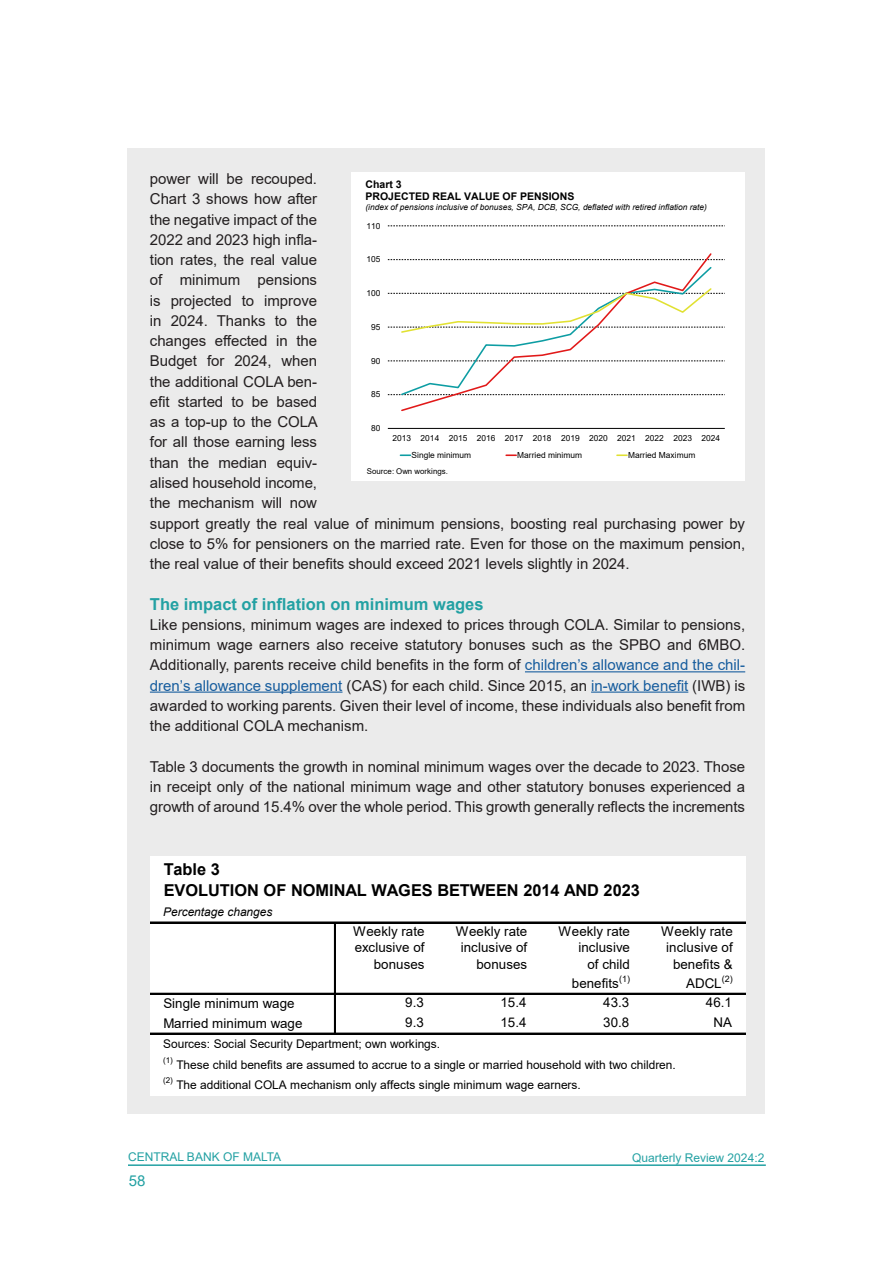
<style>
.page{position:relative;width:893px;height:1263px;background:#fff}
.page>*{position:absolute;margin:0;border:0;box-sizing:border-box;transform-origin:0 0}
.QR_Subhead_Level_1{font:700 16.5px "Arial";color:#23a1a3}
.t1{font:700 16.35px/21.6px "Arial";color:#000}
.QR_Normal_Text{font:15px/20.2px "Arial";letter-spacing:-.005em;color:#231f20;text-align:justify}
.t2{font:15px "Arial";color:#23a1a3}
.t3{font:13.35px/16.5px "Arial";letter-spacing:.005em;color:#000;text-align:right}
.t4{font:12px "Arial";letter-spacing:-.005em;color:#000}
.t5{font:12px "Arial";color:#23a1a3}
.t6{font:italic 12px "Arial";letter-spacing:-.005em;color:#000}
.t7{font:700 10.5px/12.1px "Arial";color:#000}
.t8{font:8.85px "Arial";color:#000}
.t9{font:8.4px/16.8px "Arial";color:#000}
.t10{font:italic 8.4px "Arial";color:#000}
.t11{font:7.95px "Arial";color:#000}
.t12{font:7.8px "Arial";letter-spacing:.005em;color:#000}
.s1{color:#175d9e}
</style>
<div class="page">
<hr style="left:128px;top:1164px;width:638px;height:2px;background:#23a1a3">
<div style="left:128px;top:149px;width:637px;height:965px;background:#ebebeb"></div>
<hr style="left:525px;top:671px;width:220px;height:1px;background:#175d9e">
<hr style="left:150px;top:691px;width:192px;height:2px;background:#175d9e">
<hr style="left:591px;top:691px;width:97px;height:2px;background:#175d9e">
<div style="left:351px;top:172px;width:393px;height:308px;background:#fff"></div>
<svg style="left:388px;top:226px;width:337px;height:1px"></svg>
<hr style="left:388px;top:428px;width:337px;height:1px;background:#000">
<svg style="left:388px;top:259px;width:337px;height:137px"></svg>
<svg style="left:400px;top:454px;width:10px;height:2px"></svg>
<svg style="left:506px;top:454px;width:10px;height:2px"></svg>
<svg style="left:617px;top:454px;width:10px;height:2px"></svg>
<div style="left:150px;top:856px;width:595px;height:239px;background:#fff"></div>
<hr style="left:334px;top:923px;width:2px;height:111px;background:#000">
<hr style="left:150px;top:922px;width:595px;height:1px;background:#000">
<hr style="left:150px;top:993px;width:595px;height:2px;background:#000">
<hr style="left:150px;top:1033px;width:595px;height:1px;background:#000">
<p class="QR_Normal_Text" style="left:150px;top:169px;width:597px;text-align:left">power will be recouped.<br>Chart 3 shows how after<br>the negative impact of the<br>2022 and 2023 high infla-<br>tion rates, the real value<br>of minimum pensions<br>is projected to improve<br>in 2024. Thanks to the<br>changes effected in the<br>Budget for 2024, when<br>the additional COLA ben-<br>efit started to be based<br>as a top-up to the COLA<br>for all those earning less<br>than the median equiv-<br>alised household income,<br>the mechanism will now<br>support greatly the real value of minimum pensions, boosting real purchasing power by close to 5% for pensioners on the married rate. Even for those on the maximum pension, the real value of their benefits should exceed 2021 levels slightly in 2024.</p>
<p class="QR_Subhead_Level_1" style="left:150px;top:592px;width:335px">The impact of inflation on minimum wages</p>
<p class="QR_Normal_Text" style="left:150px;top:614px;width:597px">Like pensions, minimum wages are indexed to prices through COLA. Similar to pensions, minimum wage earners also receive statutory bonuses such as the SPBO and 6MBO.<br>Additionally, parents receive child benefits in the form of <span class="s1">children’s allowance and the chil&shy;dren’s allowance supplement</span> (CAS) for each child. Since 2015, an <span class="s1">in-work benefit</span> (IWB) is awarded to working parents. Given their level of income, these individuals also benefit from the additional COLA mechanism.</p>
<p class="QR_Normal_Text" style="left:150px;top:756px;width:597px">Table 3 documents the growth in nominal minimum wages over the decade to 2023. Those in receipt only of the national minimum wage and other statutory bonuses experienced a growth of around 15.4% over the whole period. This growth generally reflects the increments</p>
<p class="t7" style="left:365px;top:178px;width:210px">Chart 3<br>PROJECTED REAL VALUE OF PENSIONS</p>
<p class="t10" style="left:365px;top:202px;width:343px">(index of pensions inclusive of bonuses, SPA, DCB, SCG, deflated with retired inflation rate)</p>
<p class="t9" style="left:367px;top:217px;width:15px">110</p>
<p class="t9" style="left:367px;top:251px;width:15px">105</p>
<p class="t9" style="left:367px;top:285px;width:15px">100</p>
<p class="t9" style="left:371px;top:318px;width:11px">95</p>
<p class="t9" style="left:371px;top:352px;width:11px">90</p>
<p class="t9" style="left:371px;top:386px;width:11px">85</p>
<p class="t9" style="left:371px;top:420px;width:11px">80</p>
<p class="t9" style="left:412px;top:430px;width:310px;text-indent:-19px">2013 2014 2015 2016 2017 2018 2019 2020 2021 2022 2023 2024<br>Single minimum</p>
<p class="t9" style="left:517px;top:446px;width:66px">Married minimum</p>
<p class="t9" style="left:628px;top:446px;width:69px">Married Maximum</p>
<p class="t12" style="left:367px;top:465px;width:83px">Source: Own workings.</p>
<p class="t1" style="left:164px;top:858px;width:478px">Table 3<br>EVOLUTION OF NOMINAL WAGES BETWEEN 2014 AND 2023</p>
<p class="t6" style="left:163px;top:904px;width:111px">Percentage changes</p>
<p class="t3" style="left:353px;top:923px;width:73px">Weekly rate exclusive of bonuses</p>
<p class="t3" style="left:456px;top:923px;width:73px">Weekly rate inclusive of bonuses</p>
<p class="t3" style="left:558px;top:923px;width:73px">Weekly rate inclusive<br>of child</p>
<p class="t3" style="left:572px;top:975px;width:49px">benefits</p>
<p class="t8" style="left:619px;top:972px;width:12px">(1)</p>
<p class="t3" style="left:661px;top:923px;width:73px">Weekly rate inclusive of benefits &amp;</p>
<p class="t3" style="left:686px;top:975px;width:37px">ADCL</p>
<p class="t8" style="left:722px;top:972px;width:12px">(2)</p>
<p class="t3" style="left:163px;top:995px;width:133px">Single minimum wage</p>
<p class="t3" style="left:405px;top:994px;width:20px">9.3</p>
<p class="t3" style="left:500px;top:994px;width:28px">15.4</p>
<p class="t3" style="left:603px;top:994px;width:28px">43.3</p>
<p class="t3" style="left:706px;top:994px;width:28px">46.1</p>
<p class="t3" style="left:163px;top:1015px;width:141px">Married minimum wage</p>
<p class="t3" style="left:405px;top:1014px;width:20px">9.3</p>
<p class="t3" style="left:500px;top:1014px;width:28px">15.4</p>
<p class="t3" style="left:603px;top:1014px;width:28px">30.8</p>
<p class="t3" style="left:714px;top:1014px;width:20px">NA</p>
<p class="t4" style="left:163px;top:1035px;width:279px">Sources: Social Security Department; own workings.</p>
<p class="t11" style="left:163px;top:1055px;width:11px">(1)</p>
<p class="t4" style="left:176px;top:1056px;width:501px">These child benefits are assumed to accrue to a single or married household with two children.</p>
<p class="t11" style="left:163px;top:1075px;width:11px">(2)</p>
<p class="t4" style="left:176px;top:1076px;width:406px">The additional COLA mechanism only affects single minimum wage earners.</p>
<p class="t5" style="left:128px;top:1149px;width:155px">CENTRAL BANK OF MALTA</p>
<p class="t5" style="left:632px;top:1150px;width:134px">Quarterly Review 2024:2</p>
<p class="t2" style="left:129px;top:1170px;width:18px">58</p>
</div>
